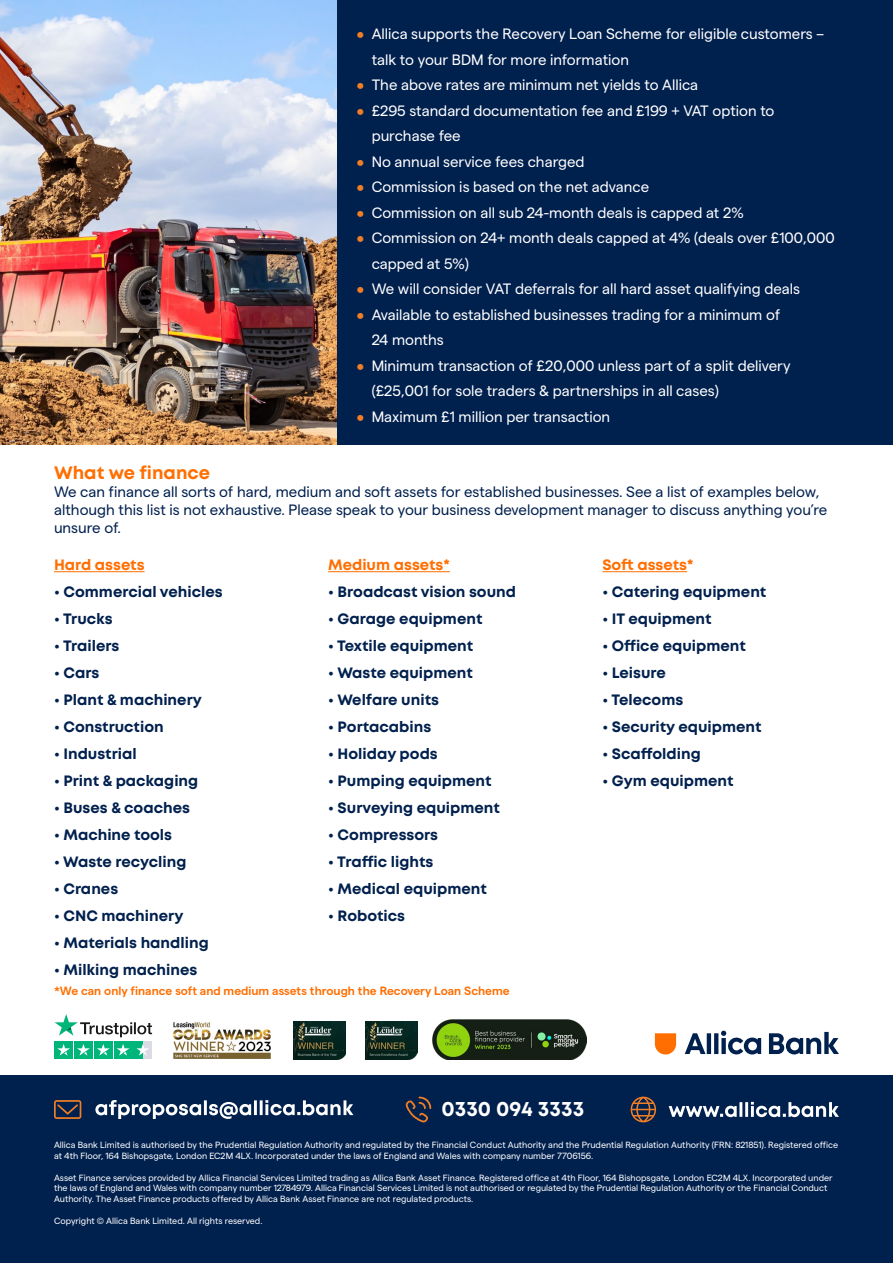
<style>
.page{position:relative;width:893px;height:1263px;background:#fff}
.page>*{position:absolute;margin:0;border:0;box-sizing:border-box;transform-origin:0 0}
.t1{font:700 21px "Mont";color:#fff}
.t2{font:700 18px "Mont";color:#ff6e00}
.t3{font:15px/25.5px "Matter SQ";color:#fff}
.t4{font:700 15px "Mont";color:#00204e}
.t5{font:15px/18px "Matter SQ";color:#00204e}
.t6{font:700 15px "Mont";color:#ff6e00}
.t7{font:600 12px "Matter SQ";color:#ff6e00}
.t8{font:9px/10.8px "Matter SQ";color:#fff}
.s1{color:#ef7e26}
</style>
<div class="page">
<div style="left:0;top:1076px;width:893px;height:187px;background:#00204e"></div>
<hr style="left:54px;top:571px;width:91px;height:1px;background:#ff6e00">
<hr style="left:328px;top:571px;width:122px;height:1px;background:#ff6e00">
<hr style="left:602px;top:571px;width:85px;height:1px;background:#ff6e00">
<svg style="left:685px;top:1031px;width:76px;height:24px"></svg>
<svg style="left:655px;top:1033px;width:21px;height:21px"></svg>
<svg style="left:769px;top:1032px;width:70px;height:22px"></svg>
<svg style="left:54px;top:1100px;width:27px;height:19px"></svg>
<svg style="left:95px;top:1100px;width:258px;height:19px"></svg>
<svg style="left:406px;top:1096px;width:25px;height:26px"></svg>
<svg style="left:631px;top:1096px;width:25px;height:26px"></svg>
<svg style="left:669px;top:1102px;width:170px;height:15px"></svg>
<div style="left:0;top:0;width:893px;height:445px;background:#00204e"></div>
<img style="left:0;top:0;width:336px;height:445px">
<svg style="left:55px;top:1014px;width:97px;height:23px"></svg>
<div style="left:55px;top:1041px;width:18px;height:17px;background:#00b57a"></div>
<div style="left:74px;top:1041px;width:19px;height:17px;background:#00b57a"></div>
<div style="left:94px;top:1041px;width:18px;height:17px;background:#00b57a"></div>
<div style="left:114px;top:1041px;width:18px;height:17px;background:#00b57a"></div>
<div style="left:143px;top:1041px;width:9px;height:17px;background:#dbdbe6"></div>
<div style="left:134px;top:1041px;width:9px;height:17px;background:#00b57a"></div>
<svg style="left:57px;top:1044px;width:13px;height:11px"></svg>
<svg style="left:77px;top:1044px;width:13px;height:11px"></svg>
<svg style="left:97px;top:1044px;width:13px;height:11px"></svg>
<svg style="left:117px;top:1044px;width:12px;height:11px"></svg>
<svg style="left:137px;top:1044px;width:12px;height:11px"></svg>
<img style="left:173px;top:1022px;width:98px;height:36px">
<img style="left:433px;top:1020px;width:153px;height:39px">
<img style="left:293px;top:1021px;width:52px;height:38px">
<img style="left:365px;top:1021px;width:52px;height:38px">
<h3 class="t3" style="left:372px;top:20px;width:454px;text-indent:-15px"><span class="s1">•</span> Allica supports the Recovery Loan Scheme for eligible customers – talk to your BDM for more information</h3>
<h3 class="t3" style="left:357px;top:71px;width:343px"><span class="s1">•</span> The above rates are minimum net yields to Allica</h3>
<h3 class="t3" style="left:372px;top:97px;width:404px;text-indent:-15px"><span class="s1">•</span> £295 standard documentation fee and £199 + VAT option to purchase fee</h3>
<h3 class="t3" style="left:357px;top:148px;width:229px"><span class="s1">•</span> No annual service fees charged</h3>
<h3 class="t3" style="left:357px;top:173px;width:294px"><span class="s1">•</span> Commission is based on the net advance</h3>
<h3 class="t3" style="left:357px;top:199px;width:388px"><span class="s1">•</span> Commission on all sub 24-month deals is capped at 2%</h3>
<h3 class="t3" style="left:372px;top:224px;width:465px;text-indent:-15px"><span class="s1">•</span> Commission on 24+ month deals capped at 4% (deals over £100,000 capped at 5%)</h3>
<h3 class="t3" style="left:357px;top:275px;width:445px"><span class="s1">•</span> We will consider VAT deferrals for all hard asset qualifying deals</h3>
<h3 class="t3" style="left:372px;top:301px;width:410px;text-indent:-15px"><span class="s1">•</span> Available to established businesses trading for a minimum of<br>24 months</h3>
<h3 class="t3" style="left:372px;top:352px;width:420px;text-indent:-15px"><span class="s1">•</span> Minimum transaction of £20,000 unless part of a split delivery (£25,001 for sole traders &amp; partnerships in all cases)</h3>
<h3 class="t3" style="left:357px;top:403px;width:255px"><span class="s1">•</span> Maximum £1 million per transaction</h3>
<h2 class="t2" style="left:54px;top:461px;width:158px">What we finance</h2>
<p class="t5" style="left:54px;top:482px;width:775px">We can finance all sorts of hard, medium and soft assets for established businesses. See a list of examples below, although this list is not exhaustive. Please speak to your business development manager to discuss anything you’re unsure of.</p>
<h3 class="t6" style="left:54px;top:555px;width:92px">Hard assets</h3>
<h3 class="t4" style="left:54px;top:582px;width:170px">• Commercial vehicles</h3>
<h3 class="t4" style="left:54px;top:609px;width:60px">• Trucks</h3>
<h3 class="t4" style="left:54px;top:636px;width:67px">• Trailers</h3>
<h3 class="t4" style="left:54px;top:663px;width:47px">• Cars</h3>
<h3 class="t4" style="left:54px;top:690px;width:149px">• Plant &amp; machinery</h3>
<h3 class="t4" style="left:54px;top:717px;width:111px">• Construction</h3>
<h3 class="t4" style="left:54px;top:744px;width:84px">• Industrial</h3>
<h3 class="t4" style="left:54px;top:771px;width:146px">• Print &amp; packaging</h3>
<h3 class="t4" style="left:54px;top:798px;width:138px">• Buses &amp; coaches</h3>
<h3 class="t4" style="left:54px;top:825px;width:120px">• Machine tools</h3>
<h3 class="t4" style="left:54px;top:852px;width:134px">• Waste recycling</h3>
<h3 class="t4" style="left:54px;top:879px;width:66px">• Cranes</h3>
<h3 class="t4" style="left:54px;top:906px;width:131px">• CNC machinery</h3>
<h3 class="t4" style="left:54px;top:933px;width:156px">• Materials handling</h3>
<h3 class="t4" style="left:54px;top:960px;width:145px">• Milking machines</h3>
<h3 class="t6" style="left:602px;top:555px;width:93px">Soft assets*</h3>
<h3 class="t4" style="left:602px;top:582px;width:166px">• Catering equipment</h3>
<h3 class="t4" style="left:602px;top:609px;width:111px">• IT equipment</h3>
<h3 class="t4" style="left:602px;top:636px;width:145px">• Office equipment</h3>
<h3 class="t4" style="left:602px;top:663px;width:65px">• Leisure</h3>
<h3 class="t4" style="left:602px;top:690px;width:82px">• Telecoms</h3>
<h3 class="t4" style="left:602px;top:717px;width:161px">• Security equipment</h3>
<h3 class="t4" style="left:602px;top:744px;width:100px">• Scaffolding</h3>
<h3 class="t4" style="left:602px;top:771px;width:133px">• Gym equipment</h3>
<h3 class="t6" style="left:328px;top:555px;width:123px">Medium assets*</h3>
<h3 class="t4" style="left:328px;top:582px;width:189px">• Broadcast vision sound</h3>
<h3 class="t4" style="left:328px;top:609px;width:156px">• Garage equipment</h3>
<h3 class="t4" style="left:328px;top:636px;width:147px">• Textile equipment</h3>
<h3 class="t4" style="left:328px;top:663px;width:146px">• Waste equipment</h3>
<h3 class="t4" style="left:328px;top:690px;width:112px">• Welfare units</h3>
<h3 class="t4" style="left:328px;top:717px;width:105px">• Portacabins</h3>
<h3 class="t4" style="left:328px;top:744px;width:111px">• Holiday pods</h3>
<h3 class="t4" style="left:328px;top:771px;width:165px">• Pumping equipment</h3>
<h3 class="t4" style="left:328px;top:798px;width:173px">• Surveying equipment</h3>
<h3 class="t4" style="left:328px;top:825px;width:111px">• Compressors</h3>
<h3 class="t4" style="left:328px;top:852px;width:107px">• Traffic lights</h3>
<h3 class="t4" style="left:328px;top:879px;width:160px">• Medical equipment</h3>
<h3 class="t4" style="left:328px;top:906px;width:78px">• Robotics</h3>
<h3 class="t7" style="left:54px;top:982px;width:457px">*We can only finance soft and medium assets through the Recovery Loan Scheme</h3>
<h1 class="t1" style="left:441px;top:1095px;width:144px">0330 094 3333</h1>
<p class="t8" style="left:54px;top:1139px;width:786px">Allica Bank Limited is authorised by the Prudential Regulation Authority and regulated by the Financial Conduct Authority and the Prudential Regulation Authority (FRN: 821851). Registered office at 4th Floor, 164 Bishopsgate, London EC2M 4LX. Incorporated under the laws of England and Wales with company number 7706156.</p>
<p class="t8" style="left:54px;top:1171px;width:780px">Asset Finance services provided by Allica Financial Services Limited trading as Allica Bank Asset Finance. Registered office at 4th Floor, 164 Bishopsgate, London EC2M 4LX. Incorporated under the laws of England and Wales with company number 12784979. Allica Financial Services Limited is not authorised or regulated by the Prudential Regulation Authority or the Financial Conduct<br>Authority. The Asset Finance products offered by Allica Bank Asset Finance are not regulated products.</p>
<p class="t8" style="left:54px;top:1214px;width:210px">Copyright © Allica Bank Limited. All rights reserved.</p>
</div>
